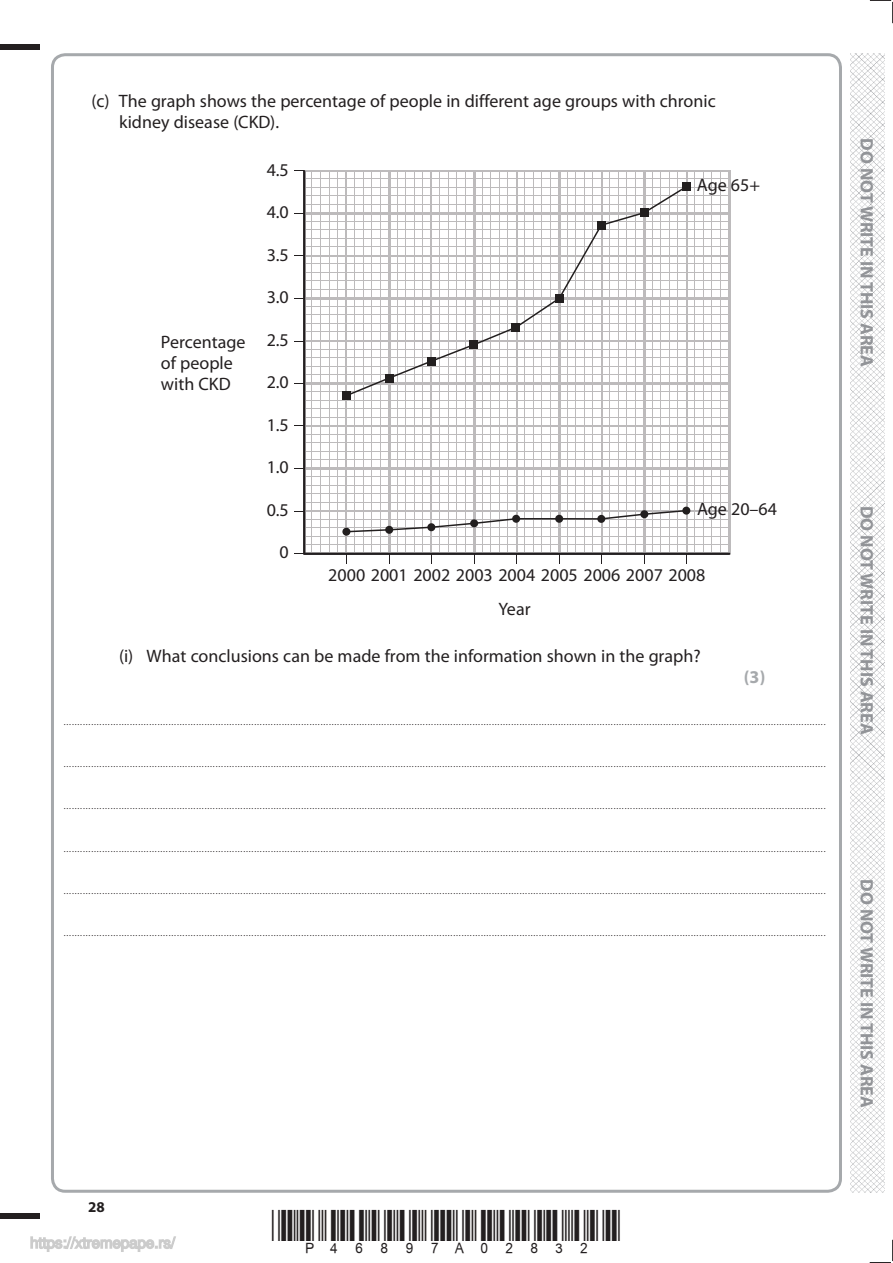
<style>
.page{position:relative;width:893px;height:1263px;background:#fff}
.page>*{position:absolute;margin:0;border:0;box-sizing:border-box;transform-origin:0 0}
.t1{font:18px/21px "Myriad Pro";color:#231f20}
.t2{font:700 18px "Myriad Pro";color:#929498}
.t3{font:700 18px "Myriad Pro";color:#a6a9ac}
.t4{font:700 15px "Myriad Pro";color:#231f20}
.t5{font:9px "Myriad Pro";color:#231f20}
</style>
<div class="page">
<div style="left:0;top:44px;width:40px;height:5px;background:#231f20"></div>
<div style="left:0;top:1214px;width:40px;height:5px;background:#231f20"></div>
<svg style="left:870px;top:0;width:23px;height:23px"></svg>
<svg style="left:870px;top:1240px;width:23px;height:23px"></svg>
<img style="left:850px;top:53px;width:34px;height:1140px">
<svg style="left:302px;top:170px;width:429px;height:386px"></svg>
<svg style="left:30px;top:1236px;width:146px;height:16px"></svg>
<h1 class="t1" style="left:119px;top:92px;width:598px;text-indent:-28px">(c) The graph shows the percentage of people in different age groups with chronic kidney disease (CKD).</h1>
<h1 class="t1" style="left:161px;top:333px;width:86px">Percentage of people with CKD</h1>
<h1 class="t1" style="left:267px;top:161px;width:24px">4.5</h1>
<h1 class="t1" style="left:267px;top:203px;width:24px">4.0</h1>
<h1 class="t1" style="left:267px;top:246px;width:24px">3.5</h1>
<h1 class="t1" style="left:267px;top:288px;width:24px">3.0</h1>
<h1 class="t1" style="left:267px;top:331px;width:24px">2.5</h1>
<h1 class="t1" style="left:267px;top:373px;width:24px">2.0</h1>
<h1 class="t1" style="left:267px;top:416px;width:24px">1.5</h1>
<h1 class="t1" style="left:267px;top:458px;width:24px">1.0</h1>
<h1 class="t1" style="left:267px;top:501px;width:24px">0.5</h1>
<h1 class="t1" style="left:280px;top:543px;width:11px">0</h1>
<h1 class="t1" style="left:697px;top:176px;width:65px">Age 65+</h1>
<h1 class="t1" style="left:697px;top:500px;width:82px">Age 20–64</h1>
<h1 class="t1" style="left:328px;top:560px;width:379px;line-height:33.9px;text-align:center">2000 2001 2002 2003 2004 2005 2006 2007 2008<br>Year</h1>
<h1 class="t1" style="left:119px;top:647px;width:583px">(i) What conclusions can be made from the information shown in the graph?</h1>
<h1 class="t3" style="left:744px;top:670px;width:23px">(3)</h1>
<p class="t5" style="left:64px;top:718px;width:763px">....................................................................................................................................................................................................................................................................................</p>
<p class="t5" style="left:64px;top:761px;width:763px">....................................................................................................................................................................................................................................................................................</p>
<p class="t5" style="left:64px;top:803px;width:763px">....................................................................................................................................................................................................................................................................................</p>
<p class="t5" style="left:64px;top:845px;width:763px">....................................................................................................................................................................................................................................................................................</p>
<p class="t5" style="left:64px;top:887px;width:763px">....................................................................................................................................................................................................................................................................................</p>
<p class="t5" style="left:64px;top:930px;width:763px">....................................................................................................................................................................................................................................................................................</p>
<h1 class="t2" style="left:874px;top:138px;width:230px;rotate:90deg">DO NOT WRITE IN THIS AREA</h1>
<h1 class="t2" style="left:874px;top:506px;width:230px;rotate:90deg">DO NOT WRITE IN THIS AREA</h1>
<h1 class="t2" style="left:874px;top:879px;width:230px;rotate:90deg">DO NOT WRITE IN THIS AREA</h1>
<h2 class="t4" style="left:88px;top:1201px;width:18px">28</h2>
</div>
